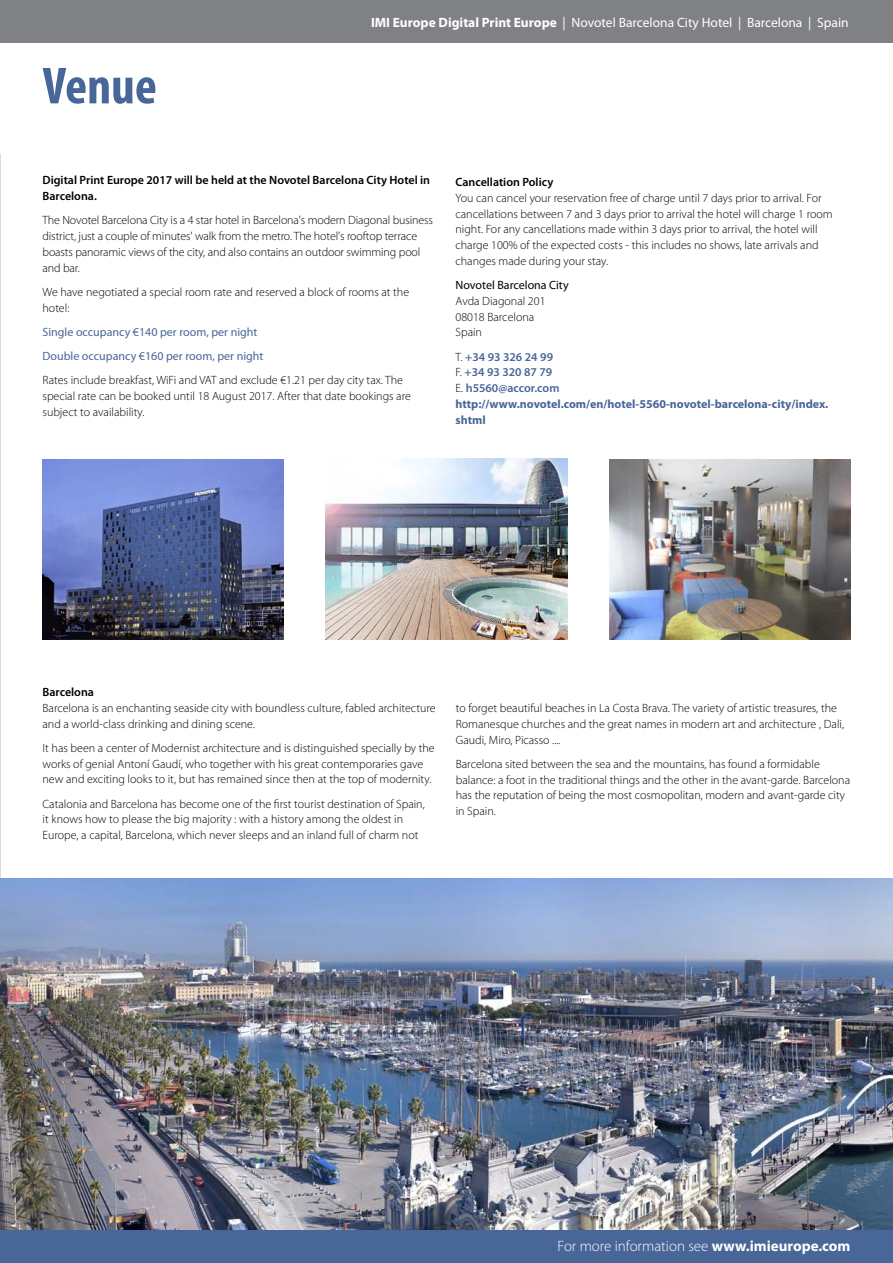
<style>
.page{position:relative;width:893px;height:1263px;background:#fff}
.page>*{position:absolute;margin:0;border:0;box-sizing:border-box;transform-origin:0 0}
.t1{font:700 condensed 52.5px "Myriad Pro";color:#486697}
.t2{font:300 15px "Myriad Pro";color:#fff}
.t3{font:13.5px "Myriad Pro";color:#fff}
.t4{font:300 12px/15.8px "Myriad Pro";color:#000}
.t5{font:700 12px/15.8px "Myriad Pro";color:#486697}
.t6{font:600 12px/15.8px "Myriad Pro";color:#000}
.t7{font:12px/24.3px "Myriad Pro";color:#486697}
.t8{font:12px "Myriad Pro";color:#000}
.s1{font-weight:700}
.s2{font-weight:300;color:#000}
.s3{font-weight:600}
</style>
<div class="page">
<div style="left:0;top:0;width:893px;height:43px;background:#808184"></div>
<div style="left:0;top:1229px;width:893px;height:34px;background:#486697"></div>
<img style="left:325px;top:458px;width:243px;height:182px">
<img style="left:610px;top:459px;width:240px;height:180px">
<img style="left:43px;top:459px;width:240px;height:181px">
<hr style="left:0;top:154px;width:1px;height:1075px;background:#dbdcdd">
<img style="left:0;top:879px;width:893px;height:350px">
<h1 class="t1" style="left:43px;top:53px;width:116px">Venue</h1>
<p class="t3" style="left:371px;top:14px;width:479px"><span class="s1">IMI Europe Digital Print Europe</span> | Novotel Barcelona City Hotel | Barcelona | Spain</p>
<p class="t6" style="left:43px;top:172px;width:389px">Digital Print Europe 2017 will be held at the Novotel Barcelona City Hotel in<br>Barcelona.</p>
<p class="t4" style="left:43px;top:212px;width:392px">The Novotel Barcelona City is a 4 star hotel in Barcelona's modern Diagonal business district, just a couple of minutes' walk from the metro. The hotel's rooftop terrace boasts panoramic views of the city, and also contains an outdoor swimming pool and bar.</p>
<p class="t4" style="left:43px;top:284px;width:368px">We have negotiated a special room rate and reserved a block of rooms at the hotel:</p>
<p class="t7" style="left:43px;top:320px;width:222px">Single occupancy €140 per room, per night<br>Double occupancy €160 per room, per night</p>
<p class="t4" style="left:43px;top:372px;width:370px">Rates include breakfast, WiFi and VAT and exclude €1.21 per day city tax. The special rate can be booked until 18 August 2017. After that date bookings are subject to availability.</p>
<p class="t6" style="left:455px;top:174px;width:99px">Cancellation Policy</p>
<p class="t4" style="left:455px;top:190px;width:379px">You can cancel your reservation free of charge until 7 days prior to arrival. For cancellations between 7 and 3 days prior to arrival the hotel will charge 1 room night. For any cancellations made within 3 days prior to arrival, the hotel will charge 100% of the expected costs - this includes no shows, late arrivals and changes made during your stay.</p>
<p class="t8" style="left:455px;top:278px;width:115px">Novotel Barcelona City</p>
<p class="t4" style="left:455px;top:293px;width:92px">Avda Diagonal 201<br>08018 Barcelona<br>Spain</p>
<p class="t5" style="left:455px;top:348px;width:374px"><span class="s2">T.</span> <span class="s3">+34 93 326 24 99<br></span><span class="s2">F.</span> <span class="s3">+34 93 320 87 79<br></span><span class="s2">E.</span> <span class="s3">h5560@accor.com </span>http://www.novotel.com/en/hotel-5560-novotel-barcelona-city/index. shtml</p>
<p class="t6" style="left:43px;top:684px;width:53px">Barcelona</p>
<p class="t4" style="left:43px;top:700px;width:395px">Barcelona is an enchanting seaside city with boundless culture, fabled architecture and a world-class drinking and dining scene.</p>
<p class="t4" style="left:43px;top:740px;width:394px">It has been a center of Modernist architecture and is distinguished specially by the works of genial Antoní Gaudí, who together with his great contemporaries gave new and exciting looks to it, but has remained since then at the top of modernity.</p>
<p class="t4" style="left:43px;top:796px;width:384px">Catalonia and Barcelona has become one of the first tourist destination of Spain, it knows how to please the big majority : with a history among the oldest in<br>Europe, a capital, Barcelona, which never sleeps and an inland full of charm not</p>
<p class="t4" style="left:456px;top:700px;width:390px">to forget beautiful beaches in La Costa Brava. The variety of artistic treasures, the<br>Romanesque churches and the great names in modern art and architecture , Dali,<br>Gaudi, Miro, Picasso ....</p>
<p class="t4" style="left:456px;top:756px;width:396px">Barcelona sited between the sea and the mountains, has found a formidable balance: a foot in the traditional things and the other in the avant-garde. Barcelona has the reputation of being the most cosmopolitan, modern and avant-garde city in Spain.</p>
<p class="t2" style="left:558px;top:1237px;width:294px">For more information see <span class="s1">www.imieurope.com</span></p>
</div>
